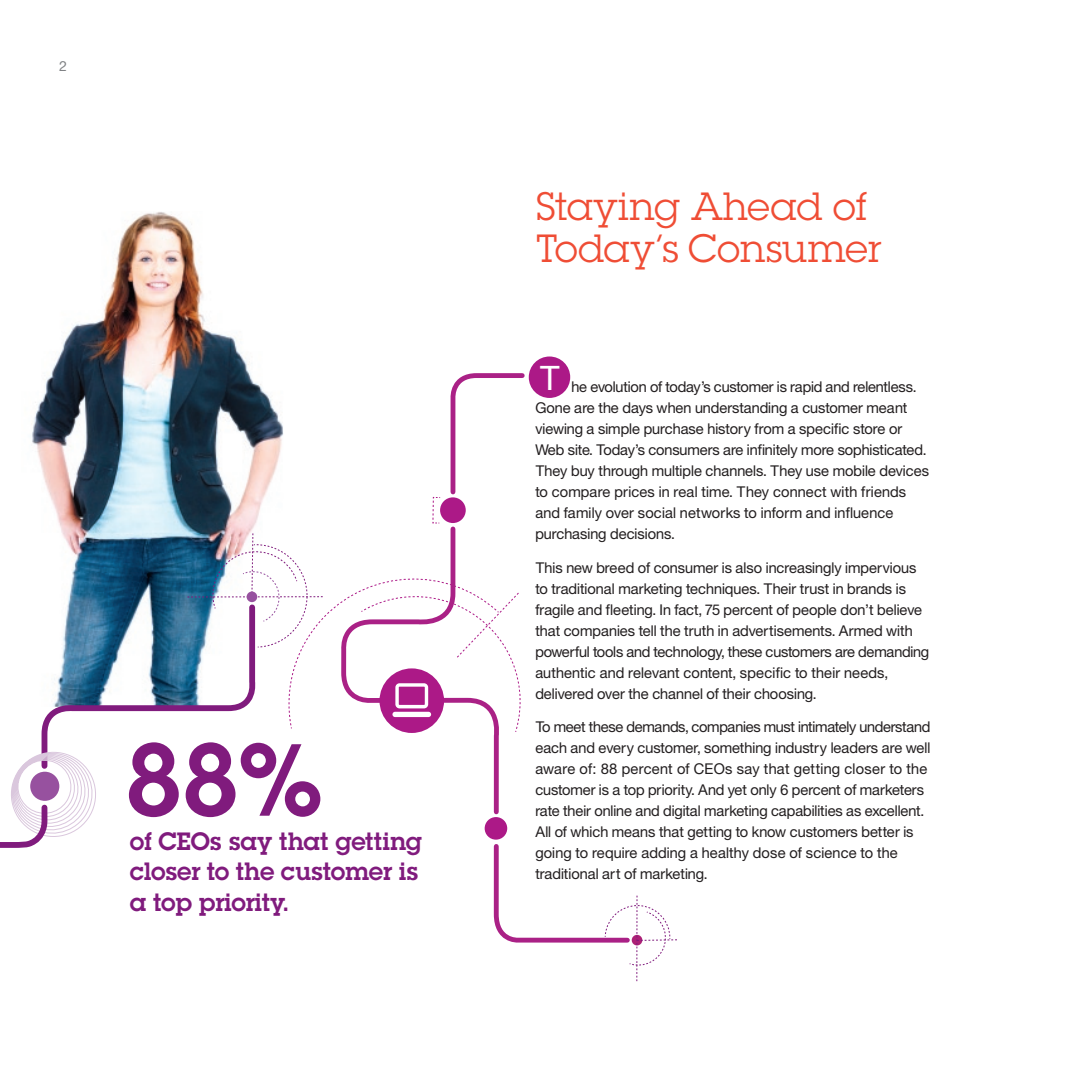
<style>
.page{position:relative;width:1071px;height:1071px;background:#fff}
.page>*{position:absolute;margin:0;border:0;box-sizing:border-box;transform-origin:0 0}
.t1{font:600 100.1px "Lubalinfor IBM";color:#801b7d}
.t2{font:38.5px/42px "Lubalinfor IBM";color:#ef4d35}
.t3{font:33.77px "Helv Neuefor IBM";color:#fff}
.t4{font:600 24.5px/30.6px "Lubalinfor IBM";color:#801b7d}
.t5{font:14.88px/21px "Helv Neuefor IBM";color:#231f20}
.t6{font:14px "Helv Neuefor IBM";color:#808285}
</style>
<div class="page">
<svg style="left:0;top:212px;width:677px;height:770px"></svg>
<p class="t6" style="left:59px;top:58px;width:9px">2</p>
<h1 class="t1" style="left:126px;top:714px;width:200px">88%</h1>
<h3 class="t4" style="left:130px;top:825px;width:294px">of CEOs say that getting closer to the customer is a top priority.</h3>
<h2 class="t2" style="left:536px;top:185px;width:347px">Staying Ahead of<br>Today’s Consumer</h2>
<h3 class="t3" style="left:539px;top:357px;width:22px">T</h3>
<p class="t5" style="left:535px;top:376px;width:395px;text-indent:36px">he evolution of today’s customer is rapid and relentless.<br>Gone are the days when understanding a customer meant viewing a simple purchase history from a specific store or Web site. Today’s consumers are infinitely more sophisticated.<br>They buy through multiple channels. They use mobile devices to compare prices in real time. They connect with friends and family over social networks to inform and influence purchasing decisions.</p>
<p class="t5" style="left:535px;top:557px;width:395px">This new breed of consumer is also increasingly impervious to traditional marketing techniques. Their trust in brands is fragile and fleeting. In fact, 75 percent of people don’t believe that companies tell the truth in advertisements. Armed with powerful tools and technology, these customers are demanding authentic and relevant content, specific to their needs, delivered over the channel of their choosing.</p>
<p class="t5" style="left:535px;top:716px;width:397px">To meet these demands, companies must intimately understand each and every customer, something industry leaders are well aware of: 88 percent of CEOs say that getting closer to the customer is a top priority. And yet only 6 percent of marketers rate their online and digital marketing capabilities as excellent.<br>All of which means that getting to know customers better is going to require adding a healthy dose of science to the traditional art of marketing.</p>
</div>
